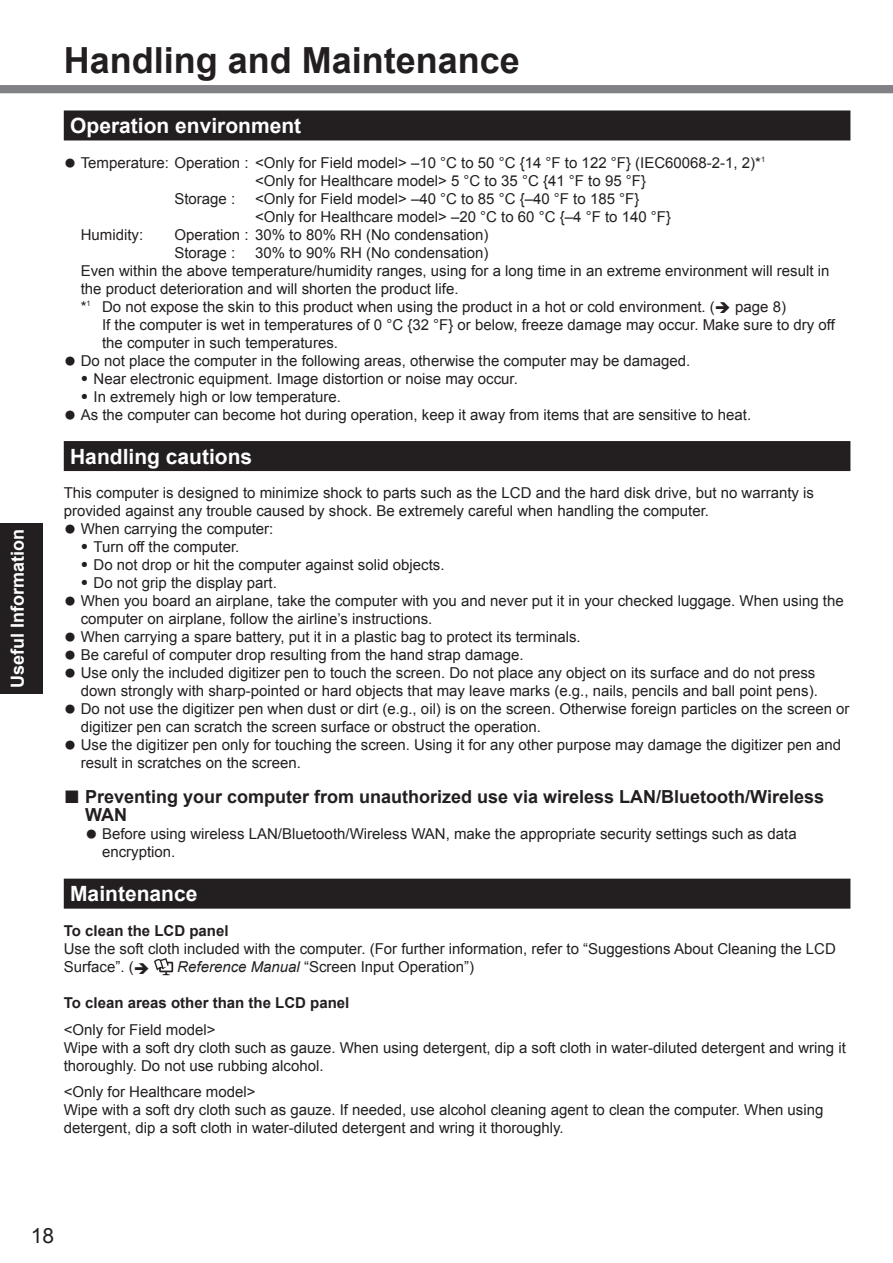
<style>
.page{position:relative;width:893px;height:1263px;background:#fff}
.page>*{position:absolute;margin:0;border:0;box-sizing:border-box;transform-origin:0 0}
.t1{font:700 36px "Arial";color:#231f20}
.t2{font:700 21px "Arial";color:#fff}
.t3{font:21px "Arial";color:#231f20}
.t4{font:700 18px/18px "Arial";color:#231f20}
.t5{font:700 18px "Arial";color:#fff}
.t6{font:15px/18px "Arial";color:#231f20}
.t7{font:700 15px "Arial";color:#231f20}
.s1{font-size:21px}
.s2{font-size:27px}
.s3{font-style:italic}
</style>
<div class="page">
<div style="left:0;top:85px;width:893px;height:8px;background:#808285"></div>
<div style="left:0;top:523px;width:43px;height:170px;background:#231f20"></div>
<div style="left:64px;top:110px;width:786px;height:30px;background:#231f20"></div>
<div style="left:64px;top:441px;width:786px;height:30px;background:#231f20"></div>
<div style="left:64px;top:879px;width:786px;height:30px;background:#231f20"></div>
<svg style="left:154px;top:958px;width:19px;height:17px"></svg>
<p class="t5" style="left:8px;top:688px;width:161px;rotate:-90deg">Useful Information</p>
<h1 class="t1" style="left:64px;top:41px;width:458px">Handling and Maintenance</h1>
<h2 class="t2" style="left:70px;top:114px;width:233px">Operation environment</h2>
<p class="t6" style="left:64px;top:154px;width:703px"><span class="s1">●</span> Temperature: Operation : &lt;Only for Field model&gt; –10 °C to 50 °C {14 °F to 122 °F} (IEC60068-2-1, 2)*<sup>1</sup></p>
<p class="t6" style="left:255px;top:172px;width:392px">&lt;Only for Healthcare model&gt; 5 °C to 35 °C {41 °F to 95 °F}</p>
<p class="t6" style="left:174px;top:190px;width:62px">Storage :</p>
<p class="t6" style="left:255px;top:190px;width:417px">&lt;Only for Field model&gt; –40 °C to 85 °C {–40 °F to 185 °F} &lt;Only for Healthcare model&gt; –20 °C to 60 °C {–4 °F to 140 °F}</p>
<p class="t6" style="left:81px;top:226px;width:64px">Humidity:</p>
<p class="t6" style="left:174px;top:226px;width:316px">Operation : 30% to 80% RH (No condensation)<br>Storage :</p>
<p class="t6" style="left:81px;top:244px;width:750px;text-indent:174px">30% to 90% RH (No condensation)<br>Even within the above temperature/humidity ranges, using for a long time in an extreme environment will result in the product deterioration and will shorten the product life.<br>*<sup>1</sup> Do not expose the skin to this product when using the product in a hot or cold environment. (➔ page 8)</p>
<p class="t6" style="left:102px;top:316px;width:734px">If the computer is wet in temperatures of 0 °C {32 °F} or below, freeze damage may occur. Make sure to dry off the computer in such temperatures.</p>
<p class="t6" style="left:64px;top:352px;width:628px"><span class="s1">●</span> Do not place the computer in the following areas, otherwise the computer may be damaged.</p>
<p class="t6" style="left:81px;top:370px;width:439px"><span class="s1">•</span> Near electronic equipment. Image distortion or noise may occur.</p>
<p class="t6" style="left:81px;top:388px;width:262px"><span class="s1">•</span> In extremely high or low temperature.</p>
<p class="t6" style="left:64px;top:406px;width:689px"><span class="s1">●</span> As the computer can become hot during operation, keep it away from items that are sensitive to heat.</p>
<h2 class="t2" style="left:70px;top:445px;width:184px">Handling cautions</h2>
<p class="t6" style="left:64px;top:484px;width:752px">This computer is designed to minimize shock to parts such as the LCD and the hard disk drive, but no warranty is provided against any trouble caused by shock. Be extremely careful when handling the computer.</p>
<p class="t6" style="left:64px;top:520px;width:211px"><span class="s1">●</span> When carrying the computer:</p>
<p class="t6" style="left:81px;top:538px;width:160px"><span class="s1">•</span> Turn off the computer.</p>
<p class="t6" style="left:81px;top:556px;width:365px"><span class="s1">•</span> Do not drop or hit the computer against solid objects.</p>
<p class="t6" style="left:81px;top:574px;width:198px"><span class="s1">•</span> Do not grip the display part.</p>
<p class="t6" style="left:81px;top:592px;width:764px;text-indent:-17px"><span class="s1">●</span> When you board an airplane, take the computer with you and never put it in your checked luggage. When using the computer on airplane, follow the airline’s instructions.</p>
<p class="t6" style="left:64px;top:628px;width:518px"><span class="s1">●</span> When carrying a spare battery, put it in a plastic bag to protect its terminals.</p>
<p class="t6" style="left:64px;top:646px;width:461px"><span class="s1">●</span> Be careful of computer drop resulting from the hand strap damage.</p>
<p class="t6" style="left:64px;top:664px;width:755px;text-align:right"><span class="s1">●</span> Use only the included digitizer pen to touch the screen. Do not place any object on its surface and do not press down strongly with sharp-pointed or hard objects that may leave marks (e.g., nails, pencils and ball point pens).</p>
<p class="t6" style="left:81px;top:700px;width:770px;text-indent:-17px"><span class="s1">●</span> Do not use the digitizer pen when dust or dirt (e.g., oil) is on the screen. Otherwise foreign particles on the screen or digitizer pen can scratch the screen surface or obstruct the operation.</p>
<p class="t6" style="left:81px;top:736px;width:762px;text-indent:-17px"><span class="s1">●</span> Use the digitizer pen only for touching the screen. Using it for any other purpose may damage the digitizer pen and result in scratches on the screen.</p>
<p class="t4" style="left:85px;top:788px;width:741px;text-indent:-21px"><span class="s2">■</span> Preventing your computer from unauthorized use via wireless LAN/Bluetooth/Wireless<br>WAN</p>
<p class="t6" style="left:102px;top:825px;width:696px;text-indent:-17px"><span class="s1">●</span> Before using wireless LAN/Bluetooth/Wireless WAN, make the appropriate security settings such as data encryption.</p>
<h2 class="t2" style="left:70px;top:882px;width:129px">Maintenance</h2>
<p class="t7" style="left:64px;top:922px;width:166px">To clean the LCD panel</p>
<p class="t6" style="left:64px;top:940px;width:774px">Use the soft cloth included with the computer. (For further information, refer to “Suggestions About Cleaning the LCD<br>Surface”. (➔</p>
<p class="t6" style="left:177px;top:958px;width:298px"><span class="s3">Reference Manual</span> “Screen Input Operation”)</p>
<p class="t7" style="left:64px;top:994px;width:287px">To clean areas other than the LCD panel</p>
<p class="t6" style="left:64px;top:1020px;width:784px">&lt;Only for Field model&gt;<br>Wipe with a soft dry cloth such as gauze. When using detergent, dip a soft cloth in water-diluted detergent and wring it thoroughly. Do not use rubbing alcohol.</p>
<p class="t6" style="left:64px;top:1083px;width:761px">&lt;Only for Healthcare model&gt;<br>Wipe with a soft dry cloth such as gauze. If needed, use alcohol cleaning agent to clean the computer. When using detergent, dip a soft cloth in water-diluted detergent and wring it thoroughly.</p>
<h2 class="t3" style="left:31px;top:1224px;width:25px">18</h2>
</div>
